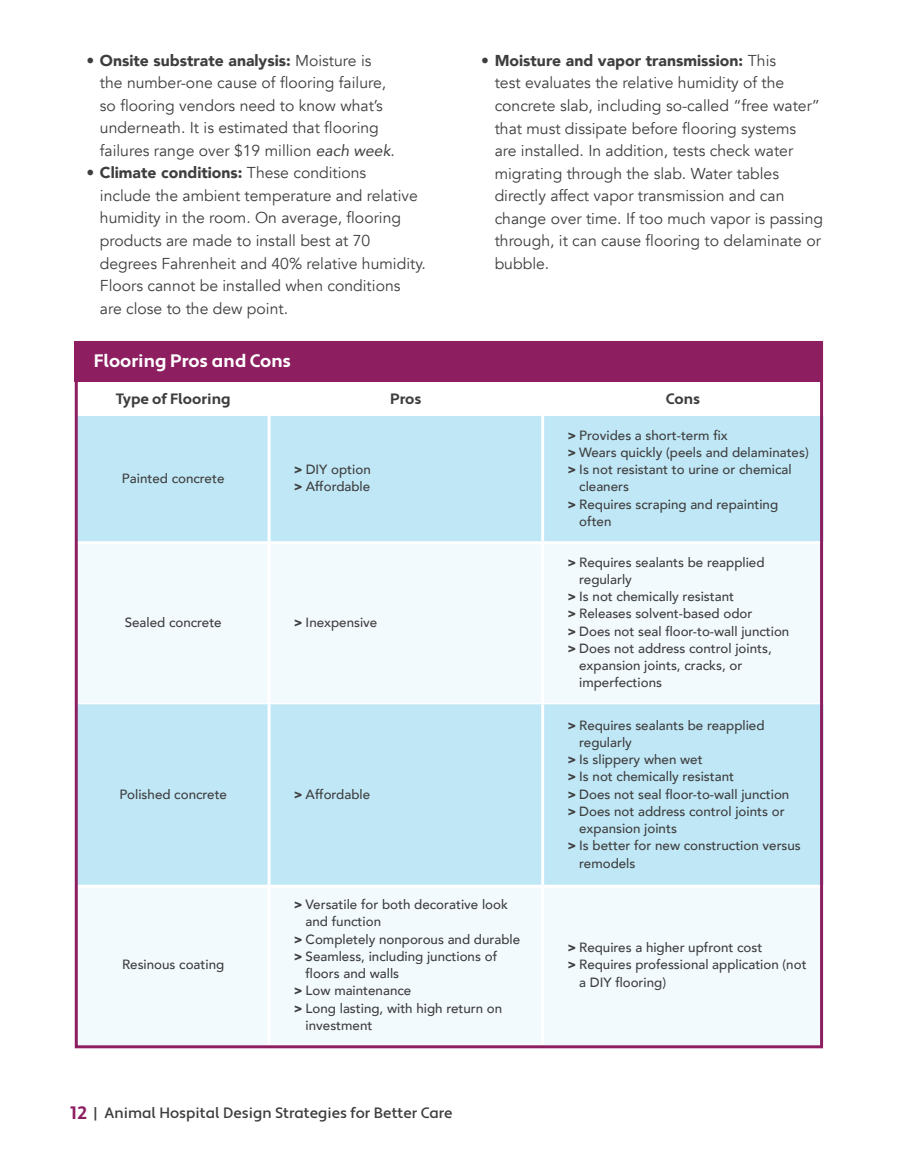
<style>
.page{position:relative;width:905px;height:1175px;background:#fff}
.page>*{position:absolute;margin:0;border:0;box-sizing:border-box;transform-origin:0 0}
.t1{font:700 18px "Apertura";color:#fff}
.t2{font:15.75px/22.5px "Avenir";color:#3e3e3f}
.t3{font:500 15px "Apertura";color:#3e3e3f}
.t4{font:700 15px "Apertura";color:#3e3e3f}
.t5{font:500 13.35px/17.2px "Avenir";color:#3e3e3f}
.s1{font-weight:900}
.s2{font-style:italic}
.s3{font-weight:700;font-size:18px;color:#8d1f61}
</style>
<div class="page">
<div style="left:79px;top:416px;width:740px;height:125px;background:#c0e7f5"></div>
<svg style="left:79px;top:544px;width:740px;height:500px;fill:#f3fafd"></svg>
<hr style="left:267px;top:416px;width:3px;height:125px;background:#fff">
<hr style="left:541px;top:416px;width:3px;height:125px;background:#fff">
<hr style="left:267px;top:544px;width:3px;height:159px;background:#fff">
<hr style="left:541px;top:544px;width:3px;height:159px;background:#fff">
<hr style="left:267px;top:704px;width:3px;height:180px;background:#fff">
<hr style="left:541px;top:704px;width:3px;height:180px;background:#fff">
<hr style="left:77px;top:884px;width:192px;height:3px;background:#fff">
<hr style="left:269px;top:884px;width:273px;height:3px;background:#fff">
<hr style="left:267px;top:887px;width:3px;height:157px;background:#fff">
<hr style="left:542px;top:884px;width:281px;height:3px;background:#fff">
<hr style="left:541px;top:887px;width:3px;height:157px;background:#fff">
<hr style="left:77px;top:703px;width:192px;height:1px;background:#fff">
<hr style="left:269px;top:703px;width:273px;height:1px;background:#fff">
<hr style="left:542px;top:703px;width:281px;height:1px;background:#fff">
<div style="left:75px;top:342px;width:748px;height:40px;background:#8d1f61"></div>
<div style="left:75px;top:341px;width:748px;height:707px;border:3px solid #8d1f61"></div>
<p class="t2" style="left:100px;top:49px;width:296px;text-indent:-13px"><span class="s1">• Onsite substrate analysis:</span> Moisture is the number-one cause of flooring failure, so flooring vendors need to know what’s underneath. It is estimated that flooring failures range over $19 million <span class="s2">each week</span>.</p>
<p class="t2" style="left:100px;top:162px;width:327px;text-indent:-13px"><span class="s1">• Climate conditions:</span> These conditions<br>include the ambient temperature and relative humidity in the room. On average, flooring products are made to install best at 70 degrees Fahrenheit and 40% relative humidity.<br>Floors cannot be installed when conditions are close to the dew point.</p>
<h1 class="t1" style="left:94px;top:350px;width:199px">Flooring Pros and Cons</h1>
<p class="t2" style="left:494px;top:50px;width:330px;text-indent:-13px"><span class="s1">• Moisture and vapor transmission:</span> This<br>test evaluates the relative humidity of the concrete slab, including so-called “free water” that must dissipate before flooring systems<br>are installed. In addition, tests check water migrating through the slab. Water tables directly affect vapor transmission and can change over time. If too much vapor is passing through, it can cause flooring to delaminate or bubble.</p>
<p class="t4" style="left:116px;top:389px;width:116px">Type of Flooring</p>
<p class="t4" style="left:390px;top:389px;width:33px">Pros</p>
<p class="t4" style="left:666px;top:389px;width:36px">Cons</p>
<p class="t5" style="left:122px;top:469px;width:104px">Painted concrete</p>
<p class="t5" style="left:294px;top:460px;width:78px"><span class="s1">&gt;</span> DIY option <span class="s1">&gt;</span> Affordable</p>
<p class="t5" style="left:125px;top:613px;width:98px">Sealed concrete</p>
<p class="t5" style="left:294px;top:613px;width:85px"><span class="s1">&gt;</span> Inexpensive</p>
<p class="t5" style="left:119px;top:784px;width:109px">Polished concrete</p>
<p class="t5" style="left:294px;top:784px;width:78px"><span class="s1">&gt;</span> Affordable</p>
<p class="t5" style="left:122px;top:955px;width:104px">Resinous coating</p>
<p class="t5" style="left:294px;top:895px;width:216px"><span class="s1">&gt;</span> Versatile for both decorative look</p>
<p class="t5" style="left:305px;top:912px;width:77px">and function</p>
<p class="t5" style="left:294px;top:929px;width:228px"><span class="s1">&gt;</span> Completely nonporous and durable</p>
<p class="t5" style="left:294px;top:946px;width:205px"><span class="s1">&gt;</span> Seamless, including junctions of</p>
<p class="t5" style="left:305px;top:964px;width:95px">floors and walls</p>
<p class="t5" style="left:294px;top:981px;width:119px"><span class="s1">&gt;</span> Low maintenance</p>
<p class="t5" style="left:294px;top:998px;width:210px"><span class="s1">&gt;</span> Long lasting, with high return on</p>
<p class="t5" style="left:305px;top:1015px;width:68px">investment</p>
<p class="t3" style="left:70px;top:1103px;width:384px"><span class="s3">12</span> | Animal Hospital Design Strategies for Better Care</p>
<p class="t5" style="left:567px;top:425px;width:162px"><span class="s1">&gt;</span> Provides a short-term fix</p>
<p class="t5" style="left:567px;top:443px;width:243px"><span class="s1">&gt;</span> Wears quickly (peels and delaminates)</p>
<p class="t5" style="left:567px;top:460px;width:225px"><span class="s1">&gt;</span> Is not resistant to urine or chemical</p>
<p class="t5" style="left:579px;top:477px;width:51px">cleaners</p>
<p class="t5" style="left:567px;top:494px;width:212px"><span class="s1">&gt;</span> Requires scraping and repainting</p>
<p class="t5" style="left:579px;top:512px;width:34px">often</p>
<p class="t5" style="left:567px;top:552px;width:198px"><span class="s1">&gt;</span> Requires sealants be reapplied</p>
<p class="t5" style="left:579px;top:570px;width:54px">regularly</p>
<p class="t5" style="left:567px;top:587px;width:168px"><span class="s1">&gt;</span> Is not chemically resistant</p>
<p class="t5" style="left:567px;top:604px;width:186px"><span class="s1">&gt;</span> Releases solvent-based odor</p>
<p class="t5" style="left:567px;top:621px;width:223px"><span class="s1">&gt;</span> Does not seal floor-to-wall junction</p>
<p class="t5" style="left:567px;top:639px;width:206px"><span class="s1">&gt;</span> Does not address control joints,</p>
<p class="t5" style="left:579px;top:656px;width:164px">expansion joints, cracks, or</p>
<p class="t5" style="left:579px;top:673px;width:84px">imperfections</p>
<p class="t5" style="left:567px;top:715px;width:198px"><span class="s1">&gt;</span> Requires sealants be reapplied</p>
<p class="t5" style="left:579px;top:733px;width:54px">regularly</p>
<p class="t5" style="left:567px;top:750px;width:137px"><span class="s1">&gt;</span> Is slippery when wet</p>
<p class="t5" style="left:567px;top:767px;width:168px"><span class="s1">&gt;</span> Is not chemically resistant</p>
<p class="t5" style="left:567px;top:784px;width:223px"><span class="s1">&gt;</span> Does not seal floor-to-wall junction</p>
<p class="t5" style="left:567px;top:802px;width:219px"><span class="s1">&gt;</span> Does not address control joints or</p>
<p class="t5" style="left:579px;top:819px;width:99px">expansion joints</p>
<p class="t5" style="left:567px;top:836px;width:235px"><span class="s1">&gt;</span> Is better for new construction versus</p>
<p class="t5" style="left:579px;top:853px;width:58px">remodels</p>
<p class="t5" style="left:567px;top:938px;width:196px"><span class="s1">&gt;</span> Requires a higher upfront cost</p>
<p class="t5" style="left:567px;top:955px;width:240px"><span class="s1">&gt;</span> Requires professional application (not</p>
<p class="t5" style="left:579px;top:972px;width:88px">a DIY flooring)</p>
</div>
